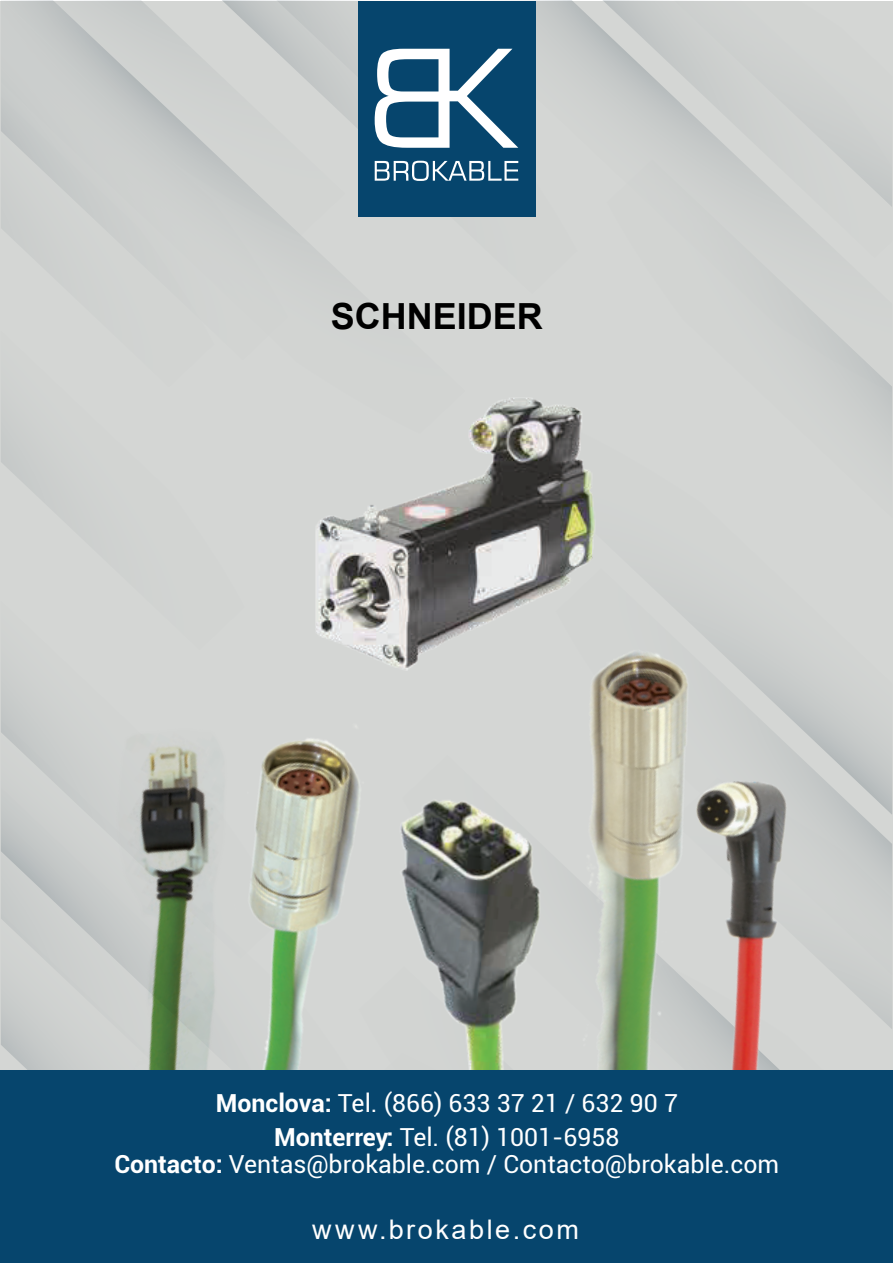
<style>
.page{position:relative;width:893px;height:1263px;background:#fff}
.page>*{position:absolute;margin:0;border:0;box-sizing:border-box;transform-origin:0 0}
.t1{font:700 36px "Arial";color:#000}
.t2{font:27px "Arial";letter-spacing:.095em;color:#fff}
.t3{font:24.9px/33.2px "Roboto";color:#fff;text-align:center}
.s1{font-weight:700}
</style>
<div class="page">
<div style="left:597px;top:430px;width:295px;height:138px;background:#d4d6d4"></div>
<div style="left:597px;top:568px;width:295px;height:20px;background:#d2d4d2"></div>
<svg style="left:465px;top:1px;width:207px;height:392px;background:#cfd1d0"></svg>
<div style="left:607px;top:159px;width:285px;height:359px;background:#d2d4d2"></div>
<div style="left:1px;top:294px;width:464px;height:124px;background:#d4d6d4"></div>
<svg style="left:288px;top:1px;width:289px;height:293px;background:#cfd2d0"></svg>
<div style="left:672px;top:1px;width:220px;height:206px;background:#cfd1d0"></div>
<div style="left:1px;top:360px;width:213px;height:27px;background:#d4d6d4"></div>
<svg style="left:1px;top:1px;width:287px;height:359px;background:#cdcfce"></svg>
<div style="left:358px;top:1px;width:177px;height:216px;background:#06456d"></div>
<svg style="left:273px;top:1px;width:245px;height:180px"></svg>
<img style="left:308px;top:392px;width:289px;height:196px">
<img style="left:0;top:418px;width:567px;height:209px">
<img style="left:0;top:627px;width:382px;height:444px">
<div style="left:350px;top:754px;width:32px;height:317px;background:#d4d6d4"></div>
<img style="left:382px;top:588px;width:510px;height:483px">
<div style="left:0;top:1071px;width:892px;height:192px;background:#06456d"></div>
<h1 class="t1" style="left:331px;top:291px;width:214px">SCHNEIDER</h1>
<p class="t3" style="left:216px;top:1086px;width:464px"><span class="s1">Monclova:</span> Tel. (866) 633 37 21 / 632 90 7<br><span class="s1">Monterrey:</span> Tel. (81) 1001-6958</p>
<p class="t3" style="left:114px;top:1147px;width:666px"><span class="s1">Contacto:</span> Ventas@brokable.com / Contacto@brokable.com</p>
<p class="t2" style="left:312px;top:1211px;width:268px">www.brokable.com</p>
</div>
